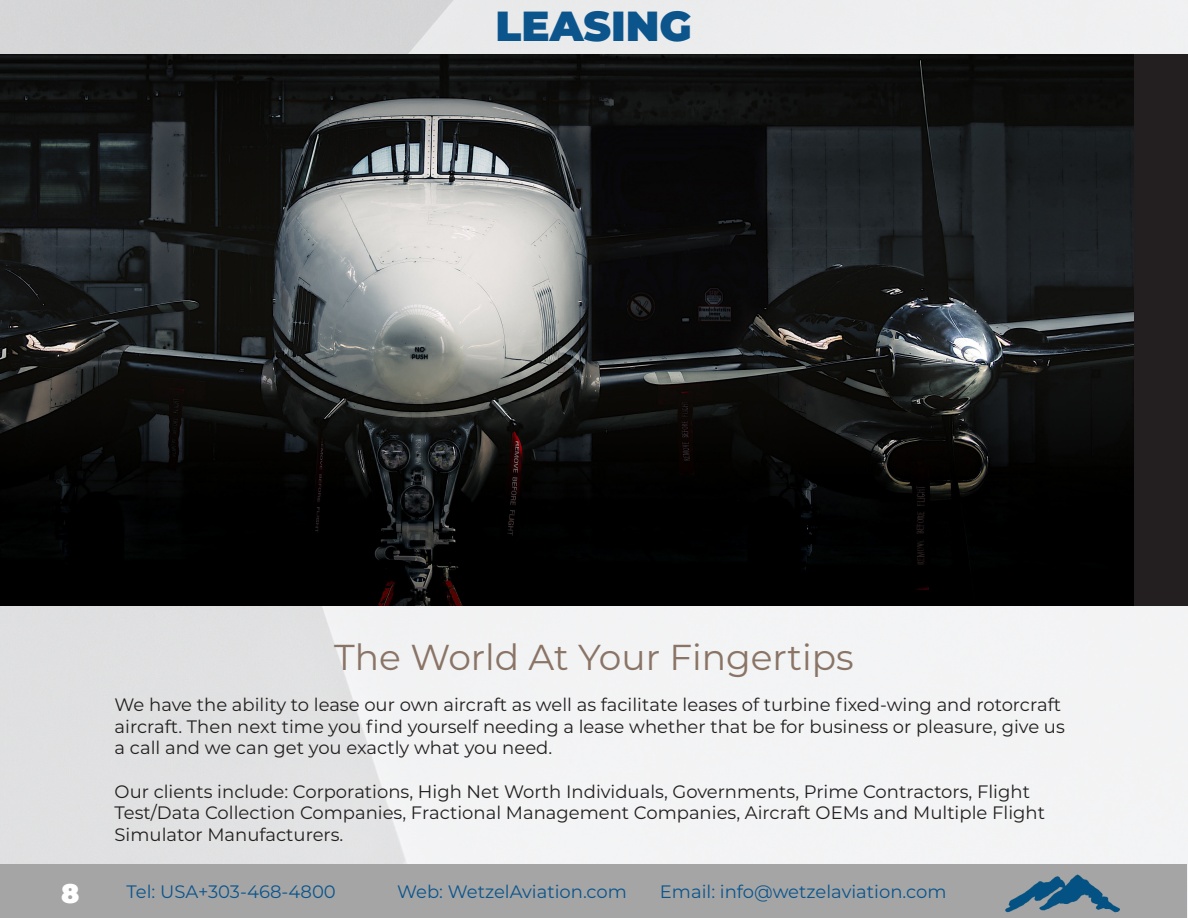
<style>
.page{position:relative;width:1188px;height:918px;background:#fff}
.page>*{position:absolute;margin:0;border:0;box-sizing:border-box;transform-origin:0 0}
.t1{font:900 42px "Montserrat";color:#0b558c}
.t2{font:36px "Montserrat";color:#8a7466}
.t3{font:900 27px "Montserrat";color:#fff}
.t4{font:18px/21.6px "Montserrat";color:#231f20}
.t5{font:18px "Montserrat";color:#0b558c}
</style>
<div class="page">
<img style="left:0;top:0;width:1188px;height:918px">
<img style="left:0;top:54px;width:1134px;height:551px">
<div style="left:1134px;top:54px;width:54px;height:551px;background:#231f20"></div>
<div style="left:1px;top:864px;width:1186px;height:54px;background:#a6a5a5"></div>
<img style="left:1005px;top:874px;width:115px;height:39px">
<p class="t1" style="left:496px;top:-6px;width:198px">LEASING</p>
<p class="t2" style="left:334px;top:632px;width:521px">The World At Your Fingertips</p>
<p class="t4" style="left:115px;top:693px;width:952px">We have the ability to lease our own aircraft as well as facilitate leases of turbine fixed-wing and rotorcraft aircraft. Then next time you find yourself needing a lease whether that be for business or pleasure, give us a call and we can get you exactly what you need.</p>
<p class="t4" style="left:115px;top:780px;width:932px">Our clients include: Corporations, High Net Worth Individuals, Governments, Prime Contractors, Flight<br>Test/Data Collection Companies, Fractional Management Companies, Aircraft OEMs and Multiple Flight<br>Simulator Manufacturers.</p>
<p class="t3" style="left:61px;top:873px;width:20px">8</p>
<p class="t5" style="left:127px;top:879px;width:211px">Tel: USA+303-468-4800</p>
<p class="t5" style="left:397px;top:879px;width:231px">Web: WetzelAviation.com</p>
<p class="t5" style="left:660px;top:879px;width:288px">Email: info@wetzelaviation.com</p>
</div>
